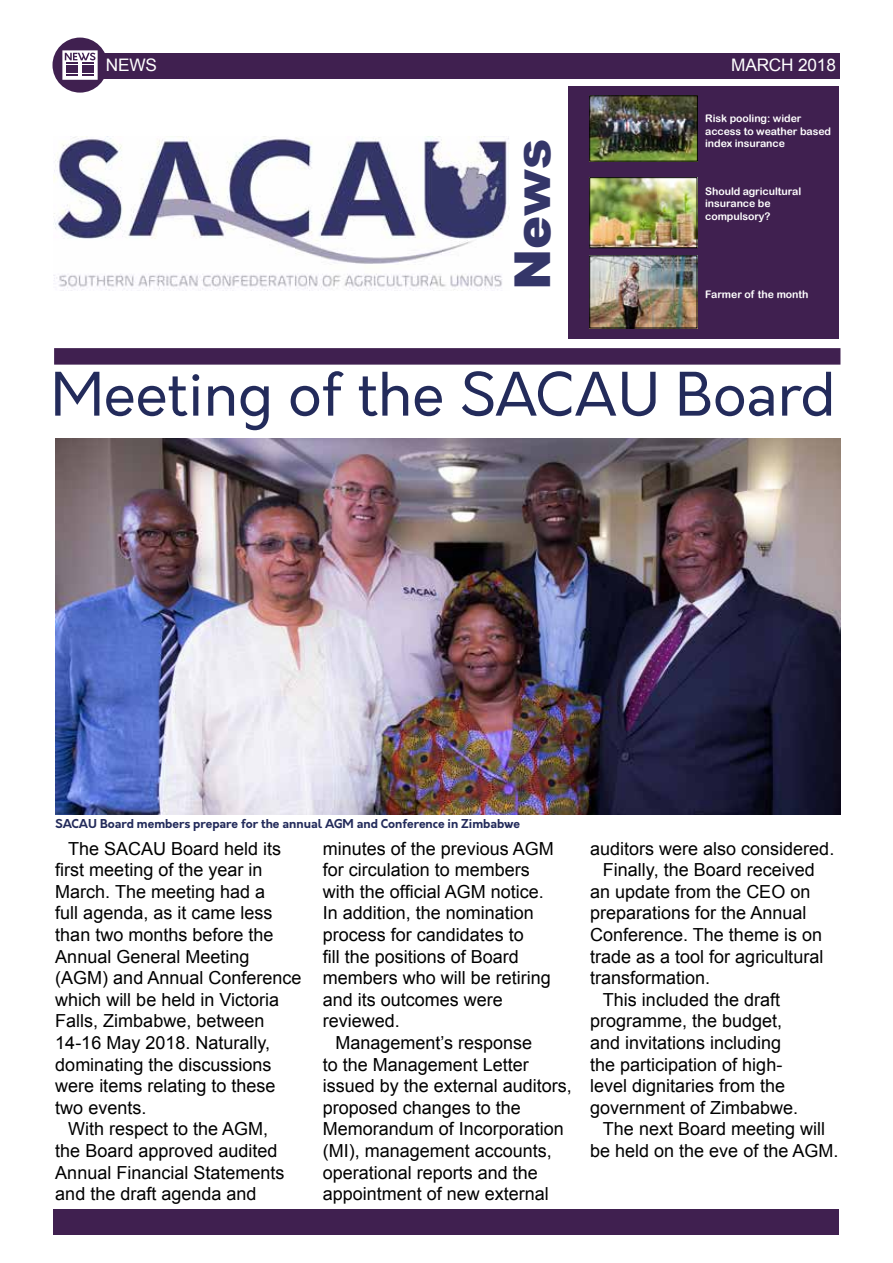
<style>
.page{position:relative;width:893px;height:1263px;background:#fff}
.page>*{position:absolute;margin:0;border:0;box-sizing:border-box;transform-origin:0 0}
.t1{font:58.5px "Orkney";color:#232b5b}
.t2{font:900 49.5px "Arial";color:#343669}
.t3{font:18px/21.6px "Arial";color:#000}
.t4{font:17.25px "Arial";letter-spacing:-.01em;color:#fff}
.t5{font:700 12px "Orkney";color:#232b5b}
.t6{font:10.5px/12.6px "Arial Rounded MT Bold";letter-spacing:-.005em;color:#fff}
</style>
<div class="page">
<img style="left:53px;top:137px;width:457px;height:153px">
<div style="left:54px;top:348px;width:786px;height:17px;background:#402050"></div>
<div style="left:569px;top:87px;width:270px;height:252px;background:#402050"></div>
<img style="left:591px;top:97px;width:105px;height:62px">
<div style="left:589px;top:95px;width:109px;height:66px;border:1px solid #000"></div>
<img style="left:591px;top:179px;width:104px;height:67px">
<div style="left:589px;top:177px;width:108px;height:71px;border:1px solid #000"></div>
<img style="left:591px;top:257px;width:104px;height:69px">
<div style="left:589px;top:255px;width:108px;height:73px;border:1px solid #000"></div>
<div style="left:101px;top:53px;width:739px;height:25px;background:#402050"></div>
<svg style="left:52px;top:38px;width:56px;height:55px"></svg>
<div style="left:53px;top:1209px;width:786px;height:25px;background:#402050"></div>
<img style="left:55px;top:438px;width:785px;height:376px">
<p class="t4" style="left:106px;top:54px;width:53px">NEWS</p>
<p class="t4" style="left:731px;top:53px;width:106px">MARCH 2018</p>
<h2 class="t2" style="left:497px;top:290px;width:153px;rotate:-90deg">News</h2>
<p class="t6" style="left:705px;top:112px;width:127px">Risk pooling: wider access to weather based index insurance</p>
<p class="t6" style="left:705px;top:185px;width:97px">Should agricultural insurance be compulsory?</p>
<p class="t6" style="left:705px;top:288px;width:105px">Farmer of the month</p>
<h1 class="t1" style="left:51px;top:356px;width:786px">Meeting of the SACAU Board</h1>
<p class="t5" style="left:55px;top:816px;width:466px">SACAU Board members prepare for the annual AGM and Conference in Zimbabwe</p>
<p class="t3" style="left:68px;top:838px;width:215px">The SACAU Board held its</p>
<p class="t3" style="left:55px;top:859px;width:209px">first meeting of the year in</p>
<p class="t3" style="left:55px;top:881px;width:211px">March. The meeting had a</p>
<p class="t3" style="left:55px;top:902px;width:219px">full agenda, as it came less</p>
<p class="t3" style="left:55px;top:924px;width:220px">than two months before the</p>
<p class="t3" style="left:55px;top:946px;width:196px">Annual General Meeting</p>
<p class="t3" style="left:55px;top:967px;width:248px">(AGM) and Annual Conference</p>
<p class="t3" style="left:55px;top:989px;width:225px">which will be held in Victoria</p>
<p class="t3" style="left:55px;top:1010px;width:211px">Falls, Zimbabwe, between</p>
<p class="t3" style="left:55px;top:1032px;width:216px">14-16 May 2018. Naturally,</p>
<p class="t3" style="left:55px;top:1054px;width:218px">dominating the discussions</p>
<p class="t3" style="left:55px;top:1075px;width:222px">were items relating to these</p>
<p class="t3" style="left:55px;top:1097px;width:93px">two events.</p>
<p class="t3" style="left:68px;top:1118px;width:202px">With respect to the AGM,</p>
<p class="t3" style="left:55px;top:1140px;width:224px">the Board approved audited</p>
<p class="t3" style="left:55px;top:1162px;width:231px">Annual Financial Statements</p>
<p class="t3" style="left:55px;top:1183px;width:203px">and the draft agenda and</p>
<p class="t3" style="left:323px;top:838px;width:233px">minutes of the previous AGM for circulation to members with the official AGM notice.<br>In addition, the nomination process for candidates to<br>fill the positions of Board members who will be retiring and its outcomes were reviewed.</p>
<p class="t3" style="left:323px;top:1032px;width:251px;text-indent:13px">Management’s response<br>to the Management Letter issued by the external auditors, proposed changes to the<br>Memorandum of Incorporation (MI), management accounts, operational reports and the appointment of new external</p>
<p class="t3" style="left:590px;top:838px;width:246px">auditors were also considered.</p>
<p class="t3" style="left:603px;top:859px;width:213px">Finally, the Board received</p>
<p class="t3" style="left:590px;top:881px;width:222px">an update from the CEO on</p>
<p class="t3" style="left:590px;top:902px;width:218px">preparations for the Annual</p>
<p class="t3" style="left:590px;top:924px;width:233px">Conference. The theme is on</p>
<p class="t3" style="left:590px;top:946px;width:235px">trade as a tool for agricultural</p>
<p class="t3" style="left:590px;top:967px;width:122px">transformation.</p>
<p class="t3" style="left:603px;top:989px;width:179px">This included the draft</p>
<p class="t3" style="left:590px;top:1010px;width:194px">programme, the budget,</p>
<p class="t3" style="left:590px;top:1032px;width:193px">and invitations including</p>
<p class="t3" style="left:590px;top:1054px;width:194px">the participation of high-</p>
<p class="t3" style="left:590px;top:1075px;width:197px">level dignitaries from the</p>
<p class="t3" style="left:590px;top:1097px;width:210px">government of Zimbabwe.</p>
<p class="t3" style="left:603px;top:1118px;width:224px">The next Board meeting will</p>
<p class="t3" style="left:590px;top:1140px;width:250px">be held on the eve of the AGM.</p>
</div>
